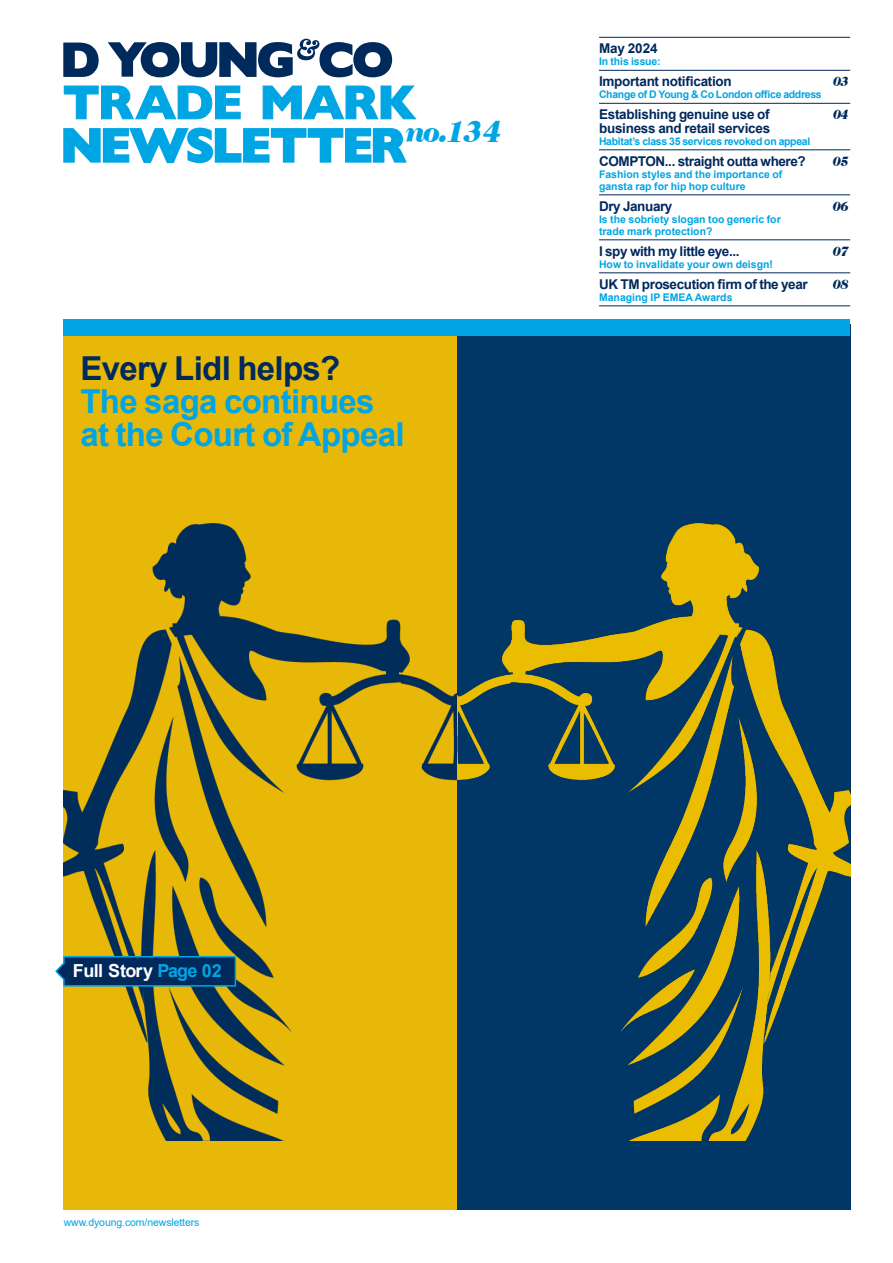
<style>
.page{position:relative;width:893px;height:1263px;background:#fff}
.page>*{position:absolute;margin:0;border:0;box-sizing:border-box;transform-origin:0 0}
.Main_Header_Level_1_Dark_Blue{font:700 33px/33px "Arial";letter-spacing:-.02em;color:#00a5e3}
.Main_Header_Level_1_Dark_Blue-2{font:700 33px "Arial";letter-spacing:-.02em;color:#00295c}
.t1{font:italic 900 30.9px "Caslon Two Twenty Four";color:#00a5e3}
.Intro_Panel_Headers{font:700 18px "Arial";letter-spacing:-.03em;color:#fff}
.t2{font:700 13.5px "Arial";letter-spacing:-.02em;color:#00295c}
.t3{font:italic 900 13.5px "Caslon Two Twenty Four";letter-spacing:-.04em;color:#00295c}
.t4{font:700 10.5px/12px "Arial";color:#00a5e3}
.t5{font:700 10.5px "Arial";letter-spacing:-.03em;color:#00a5e3}
.URL_Footer{font:10.5px "Arial";letter-spacing:-.01em;color:#00a5e3}
.s1{color:#00a5e3}
</style>
<div class="page">
<div style="left:457px;top:324px;width:393px;height:886px;background:#013767"></div>
<div style="left:64px;top:324px;width:393px;height:886px;background:#e8b809"></div>
<img style="left:64px;top:523px;width:786px;height:617px">
<svg style="left:55px;top:955px;width:182px;height:32px;background:#0f416c"></svg>
<hr style="left:599px;top:37px;width:251px;height:1px;background:#00295c">
<hr style="left:599px;top:70px;width:251px;height:1px;background:#00295c">
<hr style="left:599px;top:103px;width:251px;height:1px;background:#00295c">
<hr style="left:599px;top:149px;width:251px;height:1px;background:#00295c">
<hr style="left:599px;top:194px;width:251px;height:1px;background:#00295c">
<hr style="left:599px;top:239px;width:251px;height:1px;background:#00295c">
<hr style="left:599px;top:272px;width:251px;height:1px;background:#00295c">
<hr style="left:599px;top:305px;width:251px;height:1px;background:#00295c">
<div style="left:64px;top:319px;width:786px;height:16px;background:#00a5e3"></div>
<svg style="left:63px;top:85px;width:354px;height:35px"></svg>
<svg style="left:63px;top:43px;width:36px;height:34px"></svg>
<svg style="left:108px;top:39px;width:284px;height:38px"></svg>
<svg style="left:63px;top:128px;width:344px;height:35px"></svg>
<p class="t1" style="left:404px;top:113px;width:97px">no.134</p>
<p class="Main_Header_Level_1_Dark_Blue-2" style="left:80px;top:345px;width:261px">Every Lidl helps?</p>
<p class="Main_Header_Level_1_Dark_Blue" style="left:80px;top:385px;width:326px">The saga continues at the Court of Appeal</p>
<p class="t2" style="left:599px;top:39px;width:60px">May 2024</p>
<p class="t4" style="left:599px;top:56px;width:63px">In this issue:</p>
<p class="t2" style="left:599px;top:72px;width:134px">Important notification</p>
<p class="t3" style="left:833px;top:74px;width:17px">03</p>
<p class="t5" style="left:599px;top:87px;width:224px">Change of D Young &amp; Co London office address</p>
<p class="t2" style="left:599px;top:105px;width:172px">Establishing genuine use of</p>
<p class="t3" style="left:833px;top:107px;width:17px">04</p>
<p class="t2" style="left:599px;top:119px;width:173px">business and retail services</p>
<p class="t5" style="left:599px;top:134px;width:213px">Habitat’s class 35 services revoked on appeal</p>
<p class="t2" style="left:599px;top:152px;width:208px">COMPTON... straight outta where?</p>
<p class="t3" style="left:832px;top:153px;width:17px">05</p>
<p class="t4" style="left:599px;top:168px;width:185px">Fashion styles and the importance of gansta rap for hip hop culture</p>
<p class="t2" style="left:599px;top:197px;width:75px">Dry January</p>
<p class="t3" style="left:832px;top:198px;width:17px">06</p>
<p class="t4" style="left:599px;top:213px;width:183px">Is the sobriety slogan too generic for trade mark protection?</p>
<p class="t2" style="left:599px;top:242px;width:142px">I spy with my little eye...</p>
<p class="t3" style="left:832px;top:243px;width:17px">07</p>
<p class="t4" style="left:599px;top:258px;width:175px">How to invalidate your own deisgn!</p>
<p class="t2" style="left:599px;top:275px;width:210px">UK TM prosecution firm of the year</p>
<p class="t3" style="left:832px;top:276px;width:17px">08</p>
<p class="t4" style="left:599px;top:291px;width:135px">Managing IP EMEA Awards</p>
<p class="Intro_Panel_Headers" style="left:73px;top:958px;width:150px">Full Story <span class="s1">Page 02</span></p>
<p class="URL_Footer" style="left:64px;top:1215px;width:137px">www.dyoung.com/newsletters</p>
</div>
